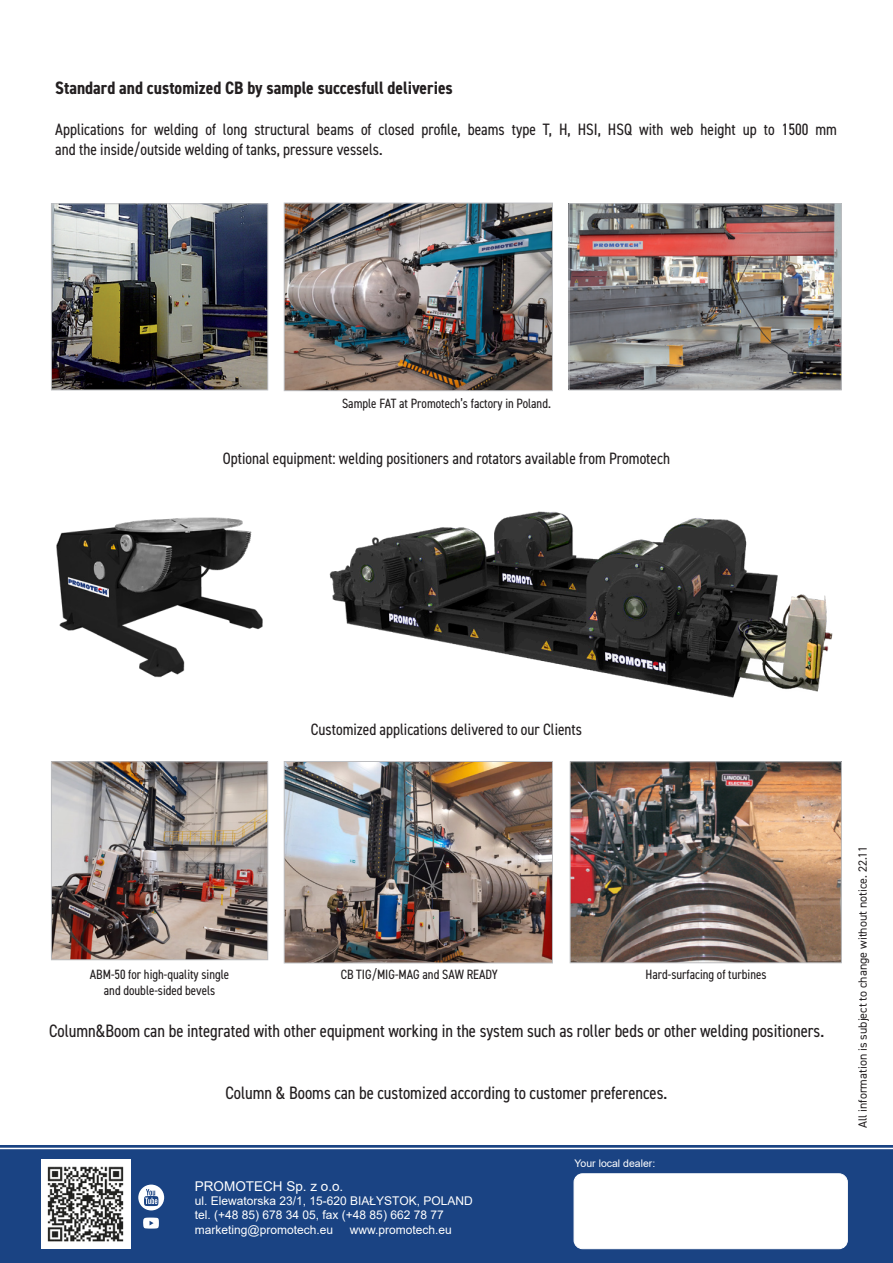
<style>
.page{position:relative;width:893px;height:1263px;background:#fff}
.page>*{position:absolute;margin:0;border:0;box-sizing:border-box;transform-origin:0 0}
.tekst_ulotka_promote{font:condensed 18px "DIN2014";color:#231f20}
.tekst_ulotka_promote-2{font:700 condensed 18px "DIN2014";color:#231f20}
.tekst_ulotka_promote-3{font:condensed 16.5px/19.8px "DIN2014";color:#231f20}
.podpisy_zdjec{font:condensed 13.5px "DIN2014";color:#231f20}
.t1{font:13.5px "Arial";color:#fff}
.t2{font:12px "Arial";color:#fff}
.t3{font:12px "DIN2014";color:#231f20}
.t4{font:10.5px "Arial";color:#fff}
</style>
<div class="page">
<div style="left:0;top:1145px;width:893px;height:118px;background:#1a4383"></div>
<img style="left:41px;top:1159px;width:89px;height:90px">
<div style="left:574px;top:1174px;width:273px;height:75px;background:#fff;border-radius:9px"></div>
<div style="left:574px;top:1173px;width:273px;height:76px;border:1px solid #fff;border-radius:9px"></div>
<svg style="left:138px;top:1184px;width:26px;height:26px"></svg>
<svg style="left:143px;top:1217px;width:16px;height:11px"></svg>
<hr style="left:0;top:1148px;width:893px;height:1px;background:#fff">
<img style="left:53px;top:205px;width:213px;height:183px">
<div style="left:51px;top:203px;width:217px;height:187px;border:1px solid #bcbdc0"></div>
<img style="left:53px;top:763px;width:213px;height:195px">
<div style="left:51px;top:761px;width:217px;height:199px;border:1px solid #bcbdc0"></div>
<img style="left:571px;top:205px;width:269px;height:183px">
<div style="left:569px;top:203px;width:273px;height:187px;border:1px solid #bcbdc0"></div>
<img style="left:572px;top:763px;width:268px;height:198px">
<div style="left:570px;top:761px;width:272px;height:202px;border:1px solid #bcbdc0"></div>
<img style="left:56px;top:517px;width:207px;height:161px">
<img style="left:329px;top:511px;width:504px;height:187px">
<img style="left:286px;top:205px;width:265px;height:184px">
<div style="left:284px;top:203px;width:269px;height:188px;border:1px solid #bcbdc0"></div>
<img style="left:286px;top:763px;width:265px;height:198px">
<div style="left:284px;top:761px;width:269px;height:202px;border:1px solid #bcbdc0"></div>
<p class="tekst_ulotka_promote-2" style="left:55px;top:76px;width:399px">Standard and customized CB by sample succesfull deliveries</p>
<p class="tekst_ulotka_promote-3" style="left:55px;top:118px;width:783px">Applications for welding of long structural beams of closed profile, beams type T, H, HSI, HSQ with web height up to 1500 mm and the inside/outside welding of tanks, pressure vessels.</p>
<p class="podpisy_zdjec" style="left:342px;top:394px;width:210px">Sample FAT at Promotech’s factory in Poland.</p>
<p class="tekst_ulotka_promote-3" style="left:223px;top:448px;width:449px">Optional equipment: welding positioners and rotators available from Promotech</p>
<p class="tekst_ulotka_promote-3" style="left:311px;top:718px;width:273px">Customized applications delivered to our Clients</p>
<p class="podpisy_zdjec" style="left:90px;top:965px;width:141px">ABM-50 for high-quality single</p>
<p class="podpisy_zdjec" style="left:341px;top:965px;width:159px">CB TIG/MIG-MAG and SAW READY</p>
<p class="podpisy_zdjec" style="left:645px;top:965px;width:123px">Hard-surfacing of turbines</p>
<p class="podpisy_zdjec" style="left:104px;top:982px;width:113px">and double-sided bevels</p>
<p class="tekst_ulotka_promote" style="left:49px;top:1019px;width:777px">Column&amp;Boom can be integrated with other equipment working in the system such as roller beds or other welding positioners.</p>
<p class="tekst_ulotka_promote" style="left:225px;top:1081px;width:443px">Column &amp; Booms can be customized according to customer preferences.</p>
<p class="t1" style="left:195px;top:1176px;width:150px">PROMOTECH Sp. z o.o.</p>
<p class="t2" style="left:195px;top:1192px;width:279px">ul. Elewatorska 23/1, 15-620 BIAŁYSTOK, POLAND</p>
<p class="t2" style="left:195px;top:1207px;width:250px">tel. (+48 85) 678 34 05, fax (+48 85) 662 78 77</p>
<p class="t2" style="left:195px;top:1221px;width:140px">marketing@promotech.eu</p>
<p class="t2" style="left:350px;top:1221px;width:104px">www.promotech.eu</p>
<p class="t4" style="left:575px;top:1156px;width:82px">Your local dealer:</p>
<p class="t3" style="left:855px;top:1128px;width:284px;rotate:-90deg">All information is subject to change without notice. 22.11</p>
</div>
